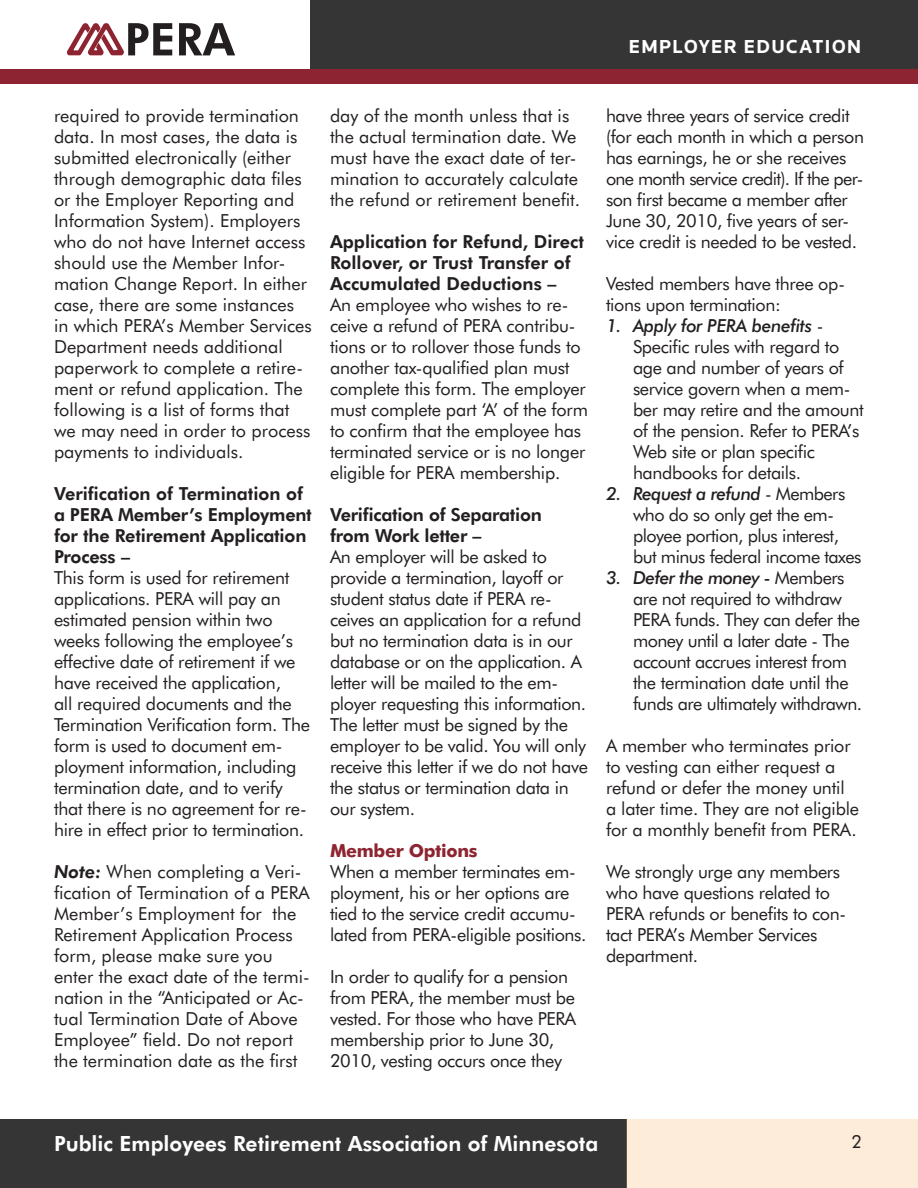
<style>
.page{position:relative;width:918px;height:1188px;background:#fff}
.page>*{position:absolute;margin:0;border:0;box-sizing:border-box;transform-origin:0 0}
.t1{font:800 21px "Futura BT";color:#fff}
.t2{font:700 19.5px "Knowledge";letter-spacing:.075em;color:#fff}
.t3{font:18px/21px "Futura BT";letter-spacing:-.015em;color:#231f20}
.t4{font:800 18px/21px "Futura BT";letter-spacing:-.01em;color:#231f20}
.s1{font-weight:800;font-style:italic}
.s2{font-weight:700;color:#8d2431}
.s3{font-weight:500;font-style:italic}
</style>
<div class="page">
<div style="left:0;top:1119px;width:627px;height:69px;background:#353535"></div>
<div style="left:627px;top:1119px;width:291px;height:69px;background:#fcecd9"></div>
<div style="left:310px;top:0;width:608px;height:69px;background:#353535"></div>
<div style="left:0;top:69px;width:918px;height:15px;background:#8d2431"></div>
<svg style="left:67px;top:23px;width:105px;height:32px"></svg>
<svg style="left:179px;top:23px;width:56px;height:32px"></svg>
<p class="t2" style="left:629px;top:34px;width:234px">EMPLOYER EDUCATION</p>
<p class="t3" style="left:54px;top:105px;width:259px">required to provide termination data. In most cases, the data is submitted electronically (either through demographic data files or the Employer Reporting and<br>Information System). Employers who do not have Internet access should use the Member Infor&shy;mation Change Report. In either case, there are some instances in which PERA’s Member Services<br>Department needs additional paperwork to complete a retire&shy;ment or refund application. The following is a list of forms that we may need in order to process payments to individuals.</p>
<p class="t4" style="left:54px;top:483px;width:251px">Verification of Termination of</p>
<p class="t4" style="left:54px;top:504px;width:259px">a PERA Member’s Employment for the Retirement Application<br>Process –</p>
<p class="t3" style="left:54px;top:567px;width:258px">This form is used for retirement applications. PERA will pay an estimated pension within two weeks following the employee’s effective date of retirement if we have received the application,<br>all required documents and the<br>Termination Verification form. The form is used to document em&shy;ployment information, including termination date, and to verify that there is no agreement for re&shy;hire in effect prior to termination.</p>
<p class="t3" style="left:54px;top:861px;width:257px"><span class="s1">Note:</span> When completing a Veri&shy;fication of Termination of a PERA<br>Member’s Employment for the<br>Retirement Application Process form, please make sure you enter the exact date of the termi&shy;nation in the “Anticipated or Ac&shy;tual Termination Date of Above<br>Employee” field. Do not report the termination date as the first</p>
<p class="t3" style="left:330px;top:105px;width:252px">day of the month unless that is the actual termination date. We must have the exact date of ter&shy;mination to accurately calculate the refund or retirement benefit.</p>
<p class="t4" style="left:330px;top:231px;width:255px">Application for Refund, Direct<br>Rollover, or Trust Transfer of<br>Accumulated Deductions –</p>
<p class="t3" style="left:330px;top:294px;width:260px">An employee who wishes to re&shy;ceive a refund of PERA contribu&shy;tions or to rollover those funds to another tax-qualified plan must complete this form. The employer must complete part ‘A’ of the form to confirm that the employee has terminated service or is no longer eligible for PERA membership.</p>
<p class="t4" style="left:330px;top:504px;width:213px">Verification of Separation</p>
<p class="t4" style="left:330px;top:525px;width:153px">from Work letter –</p>
<p class="t3" style="left:330px;top:546px;width:260px">An employer will be asked to provide a termination, layoff or student status date if PERA re&shy;ceives an application for a refund but no termination data is in our database or on the application. A letter will be mailed to the em&shy;ployer requesting this information.<br>The letter must be signed by the employer to be valid. You will only receive this letter if we do not have the status or termination data in our system.</p>
<p class="t3" style="left:330px;top:840px;width:258px"><span class="s2">Member Options<br></span>When a member terminates em&shy;ployment, his or her options are tied to the service credit accumu&shy;lated from PERA-eligible positions.</p>
<p class="t3" style="left:330px;top:966px;width:248px">In order to qualify for a pension from PERA, the member must be vested. For those who have PERA membership prior to June 30,<br>2010, vesting occurs once they</p>
<p class="t3" style="left:606px;top:105px;width:260px">have three years of service credit (for each month in which a person has earnings, he or she receives one month service credit). If the per&shy;son first became a member after June 30, 2010, five years of ser&shy;vice credit is needed to be vested.</p>
<p class="t3" style="left:606px;top:273px;width:240px">Vested members have three op&shy;tions upon termination:</p>
<p class="t3" style="left:633px;top:315px;width:232px;text-indent:-27px"><span class="s3">1. Apply for PERA benefits</span> -<br>Specific rules with regard to age and number of years of service govern when a mem&shy;ber may retire and the amount of the pension. Refer to PERA’s<br>Web site or plan specific handbooks for details.</p>
<p class="t3" style="left:633px;top:483px;width:230px;text-indent:-27px"><span class="s3">2. Request a refund</span> - Members who do so only get the em&shy;ployee portion, plus interest, but minus federal income taxes</p>
<p class="t3" style="left:633px;top:567px;width:231px;text-indent:-27px"><span class="s3">3. Defer the money -</span> Members are not required to withdraw<br>PERA funds. They can defer the money until a later date - The account accrues interest from the termination date until the funds are ultimately withdrawn.</p>
<p class="t3" style="left:606px;top:735px;width:255px">A member who terminates prior to vesting can either request a refund or defer the money until a later time. They are not eligible for a monthly benefit from PERA.</p>
<p class="t3" style="left:606px;top:861px;width:236px">We strongly urge any members who have questions related to</p>
<p class="t3" style="left:606px;top:903px;width:242px">PERA refunds or benefits to con&shy;tact PERA’s Member Services department.</p>
<p class="t1" style="left:54px;top:1131px;width:546px">Public Employees Retirement Association of Minnesota</p>
<p class="t3" style="left:852px;top:1131px;width:12px">2</p>
</div>
